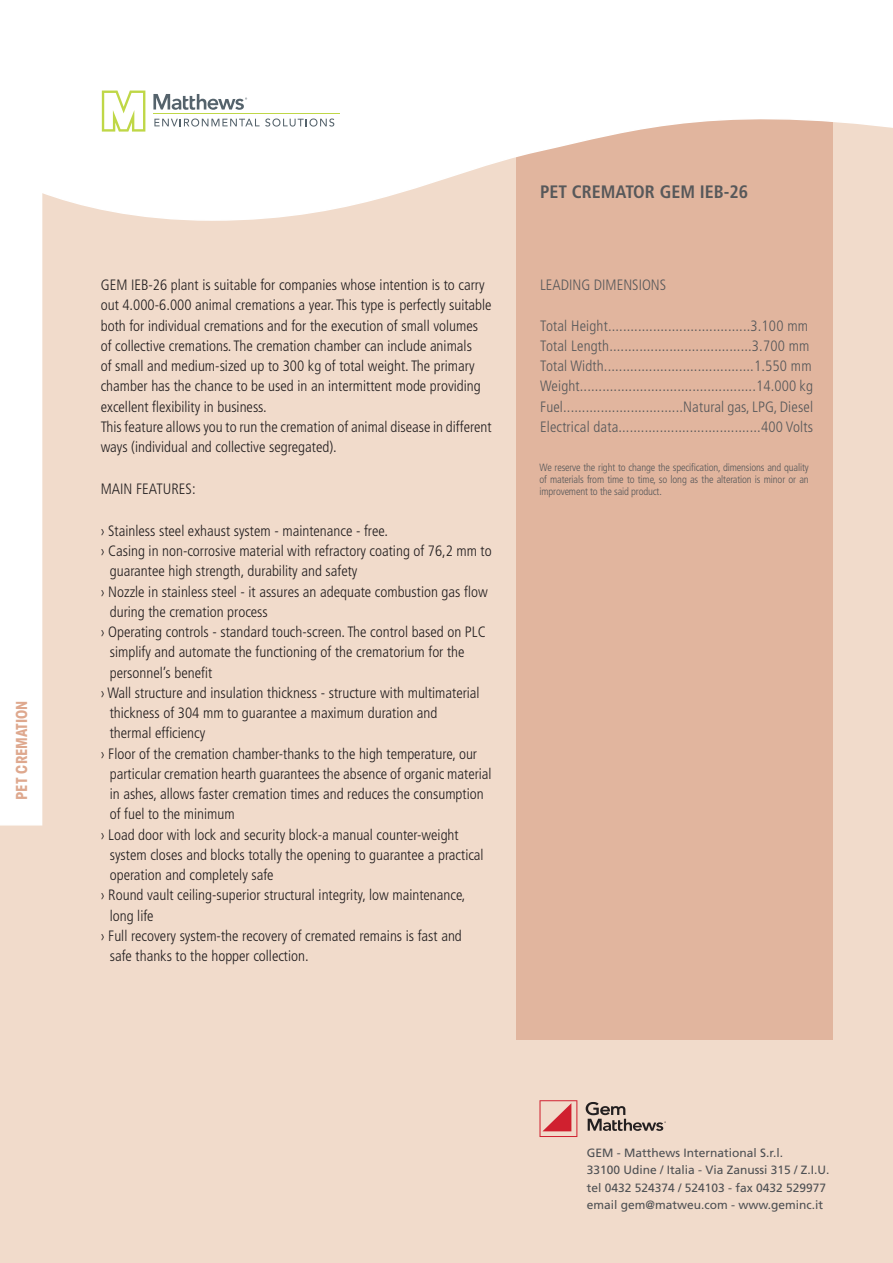
<style>
.page{position:relative;width:893px;height:1263px;background:#fff}
.page>*{position:absolute;margin:0;border:0;box-sizing:border-box;transform-origin:0 0}
.t1{font:700 condensed 18px "Frutiger LT Std";color:#57585a}
.t2{font:300 condensed 15px/20.2px "Frutiger LT Std";color:#231f20}
.t3{font:300 condensed 15px/20.2px "Frutiger LT Std";letter-spacing:.01em;color:#57585a}
.t4{font:700 condensed 15px "ITC Avant Garde Std";color:#dea88e}
.t5{font:12px/17.2px "Frutiger LT Std";color:#4e5053}
.t6{font:300 condensed 10.5px/12px "Frutiger LT Std";letter-spacing:-.015em;color:#57585a;text-align:justify}
</style>
<div class="page">
<div style="left:0;top:111px;width:893px;height:1152px;background:#f1dbcb"></div>
<div style="left:516px;top:0;width:316px;height:1040px;background:#e1b59e"></div>
<svg style="left:42px;top:0;width:851px;height:222px"></svg>
<div style="left:0;top:111px;width:42px;height:714px;background:#fff"></div>
<svg style="left:586px;top:1102px;width:80px;height:29px"></svg>
<svg style="left:539px;top:1100px;width:38px;height:37px"></svg>
<svg style="left:153px;top:94px;width:94px;height:16px"></svg>
<hr style="left:153px;top:114px;width:187px;height:1px;background:#bfd747">
<svg style="left:102px;top:91px;width:43px;height:41px"></svg>
<svg style="left:154px;top:118px;width:180px;height:9px;background:#d1d5d7"></svg>
<p class="t4" style="left:12px;top:800px;width:101px;rotate:-90deg">PET CREMATION</p>
<p class="t2" style="left:101px;top:275px;width:392px">GEM IEB-26 plant is suitable for companies whose intention is to carry out 4.000-6.000 animal cremations a year. This type is perfectly suitable both for individual cremations and for the execution of small volumes of collective cremations. The cremation chamber can include animals<br>of small and medium-sized up to 300 kg of total weight. The primary chamber has the chance to be used in an intermittent mode providing excellent flexibility in business.<br>This feature allows you to run the cremation of animal disease in different ways (individual and collective segregated).</p>
<p class="t2" style="left:101px;top:479px;width:96px">MAIN FEATURES:</p>
<p class="t2" style="left:101px;top:521px;width:289px">› Stainless steel exhaust system - maintenance - free.</p>
<p class="t2" style="left:101px;top:541px;width:392px">› Casing in non-corrosive material with refractory coating of 76,2 mm to</p>
<p class="t2" style="left:110px;top:561px;width:249px">guarantee high strength, durability and safety</p>
<p class="t2" style="left:101px;top:582px;width:388px">› Nozzle in stainless steel - it assures an adequate combustion gas flow</p>
<p class="t2" style="left:110px;top:602px;width:160px">during the cremation process</p>
<p class="t2" style="left:101px;top:622px;width:387px">› Operating controls - standard touch-screen. The control based on PLC</p>
<p class="t2" style="left:110px;top:642px;width:356px">simplify and automate the functioning of the crematorium for the</p>
<p class="t2" style="left:110px;top:663px;width:104px">personnel’s benefit</p>
<p class="t2" style="left:101px;top:683px;width:380px">› Wall structure and insulation thickness - structure with multimaterial</p>
<p class="t2" style="left:110px;top:703px;width:329px">thickness of 304 mm to guarantee a maximum duration and</p>
<p class="t2" style="left:110px;top:723px;width:97px">thermal efficiency</p>
<p class="t2" style="left:101px;top:744px;width:378px">› Floor of the cremation chamber-thanks to the high temperature, our</p>
<p class="t2" style="left:110px;top:764px;width:383px">particular cremation hearth guarantees the absence of organic material</p>
<p class="t2" style="left:110px;top:784px;width:375px">in ashes, allows faster cremation times and reduces the consumption</p>
<p class="t2" style="left:110px;top:804px;width:127px">of fuel to the minimum</p>
<p class="t2" style="left:101px;top:825px;width:359px">› Load door with lock and security block-a manual counter-weight</p>
<p class="t2" style="left:110px;top:845px;width:375px">system closes and blocks totally the opening to guarantee a practical</p>
<p class="t2" style="left:110px;top:865px;width:165px">operation and completely safe</p>
<p class="t2" style="left:101px;top:885px;width:366px">› Round vault ceiling-superior structural integrity, low maintenance,</p>
<p class="t2" style="left:110px;top:906px;width:45px">long life</p>
<p class="t2" style="left:101px;top:926px;width:363px">› Full recovery system-the recovery of cremated remains is fast and</p>
<p class="t2" style="left:110px;top:946px;width:200px">safe thanks to the hopper collection.</p>
<p class="t1" style="left:540px;top:181px;width:209px">PET CREMATOR GEM IEB-26</p>
<p class="t3" style="left:540px;top:275px;width:128px">LEADING DIMENSIONS</p>
<p class="t3" style="left:540px;top:316px;width:274px">Total Height......................................3.100 mm Total Length......................................3.700 mm Total Width........................................1.550 mm Weight...............................................14.000 kg Fuel................................Natural gas, LPG, Diesel Electrical data......................................400 Volts</p>
<p class="t6" style="left:539px;top:462px;width:271px">We reserve the right to change the specification, dimensions and quality of materials from time to time, so long as the alteration is minor or an improvement to the said product.</p>
<p class="t5" style="left:587px;top:1144px;width:244px">GEM - Matthews International S.r.l.<br>33100 Udine / Italia - Via Zanussi 315 / Z.I.U. tel 0432 524374 / 524103 - fax 0432 529977 email gem@matweu.com - www.geminc.it</p>
</div>
